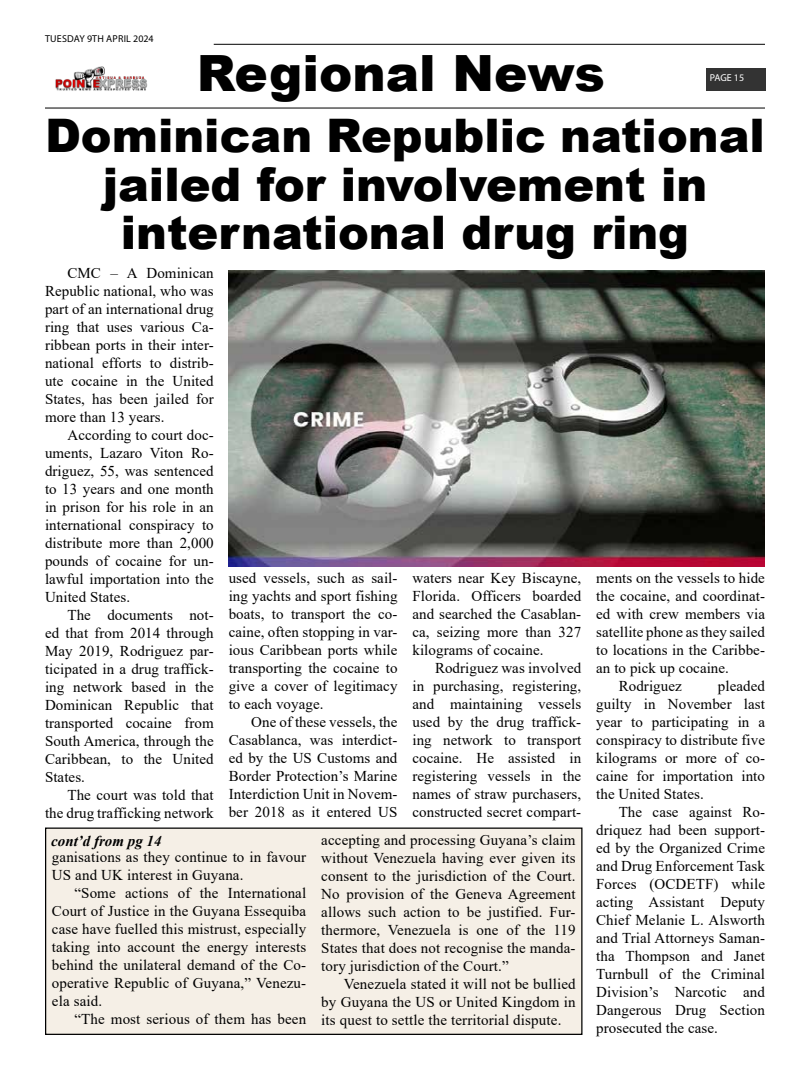
<style>
.page{position:relative;width:810px;height:1080px;background:#fff}
.page>*{position:absolute;margin:0;border:0;box-sizing:border-box;transform-origin:0 0}
.t1{font:900 50px "Arial";color:#000}
.t2{font:900 46.25px/48.8px "Arial";color:#000;text-align:center}
.t3{font:15px/18px "Times New Roman";letter-spacing:.005em;color:#000;text-align:justify}
.t4{font:italic 700 15px "Times New Roman";color:#000}
.t5{font:10px "Myriad Pro";letter-spacing:.02em;color:#000}
.t6{font:10px "Myriad Pro";letter-spacing:-.005em;color:#fff}
</style>
<div class="page">
<hr style="left:45px;top:107px;width:720px;height:2px;background:#333">
<hr style="left:214px;top:44px;width:551px;height:1px;background:#333">
<div style="left:706px;top:68px;width:60px;height:23px;background:#333"></div>
<img style="left:55px;top:66px;width:93px;height:25px">
<div style="left:46px;top:828px;width:536px;height:206px;background:#f5efe6"></div>
<div style="left:45px;top:828px;width:537px;height:207px;border:1px solid #000"></div>
<img style="left:229px;top:270px;width:536px;height:296px">
<p class="t5" style="left:45px;top:33px;width:110px">TUESDAY 9TH APRIL 2024</p>
<h1 class="t1" style="left:197px;top:37px;width:410px">Regional News</h1>
<p class="t6" style="left:710px;top:72px;width:36px">PAGE 15</p>
<h2 class="t2" style="left:45px;top:110px;width:721px">Dominican Republic national jailed for involvement in international drug ring</h2>
<p class="t3" style="left:45px;top:263px;width:170px;text-indent:22px">CMC – A Dominican Republic national, who was part of an international drug ring that uses various Ca&shy;ribbean ports in their inter&shy;national efforts to distrib&shy;ute cocaine in the United States, has been jailed for more than 13 years.</p>
<p class="t3" style="left:45px;top:425px;width:170px;text-indent:22px">According to court doc&shy;uments, Lazaro Viton Ro&shy;driguez, 55, was sentenced to 13 years and one month in prison for his role in an international conspiracy to distribute more than 2,000 pounds of cocaine for un&shy;lawful importation into the United States.</p>
<p class="t3" style="left:45px;top:605px;width:170px;text-indent:22px">The documents not&shy;ed that from 2014 through May 2019, Rodriguez par&shy;ticipated in a drug traffick&shy;ing network based in the Dominican Republic that transported cocaine from South America, through the Caribbean, to the United States.</p>
<p class="t3" style="left:45px;top:785px;width:170px;text-align:right">The court was told that<br>the drug trafficking network</p>
<p class="t3" style="left:229px;top:569px;width:170px">used vessels, such as sail&shy;ing yachts and sport fishing boats, to transport the co&shy;caine, often stopping in var&shy;ious Caribbean ports while transporting the cocaine to give a cover of legitimacy to each voyage.</p>
<p class="t3" style="left:229px;top:713px;width:170px;text-indent:22px">One of these vessels, the Casablanca, was interdict&shy;ed by the US Customs and Border Protection’s Marine Interdiction Unit in Novem&shy;ber 2018 as it entered US</p>
<p class="t3" style="left:412px;top:569px;width:170px">waters near Key Biscayne, Florida. Officers boarded and searched the Casablan&shy;ca, seizing more than 327 kilograms of cocaine.</p>
<p class="t3" style="left:412px;top:659px;width:170px;text-indent:22px">Rodriguez was involved in purchasing, registering, and maintaining vessels used by the drug traffick&shy;ing network to transport cocaine. He assisted in registering vessels in the names of straw purchasers, constructed secret compart-</p>
<p class="t4" style="left:51px;top:830px;width:112px">cont’d from pg 14</p>
<p class="t3" style="left:52px;top:848px;width:256px">ganisations as they continue to in favour<br>US and UK interest in Guyana.</p>
<p class="t3" style="left:52px;top:884px;width:256px;text-indent:22px">“Some actions of the International Court of Justice in the Guyana Essequiba case have fuelled this mistrust, especially taking into account the energy interests behind the unilateral demand of the Co&shy;operative Republic of Guyana,” Venezu&shy;ela said.</p>
<p class="t3" style="left:74px;top:1010px;width:233px">“The most serious of them has been</p>
<p class="t3" style="left:321px;top:830px;width:256px">accepting and processing Guyana’s claim without Venezuela having ever given its consent to the jurisdiction of the Court.<br>No provision of the Geneva Agreement allows such action to be justified. Fur&shy;thermore, Venezuela is one of the 119<br>States that does not recognise the manda&shy;tory jurisdiction of the Court.”</p>
<p class="t3" style="left:321px;top:974px;width:256px;text-indent:22px">Venezuela stated it will not be bullied by Guyana the US or United Kingdom in its quest to settle the territorial dispute.</p>
<p class="t3" style="left:596px;top:569px;width:170px">ments on the vessels to hide</p>
<p class="t3" style="left:596px;top:587px;width:170px">the cocaine, and coordinat-</p>
<p class="t3" style="left:596px;top:605px;width:170px">ed with crew members via</p>
<p class="t3" style="left:596px;top:623px;width:170px">satellite phone as they sailed</p>
<p class="t3" style="left:596px;top:641px;width:170px">to locations in the Caribbe-</p>
<p class="t3" style="left:596px;top:659px;width:134px">an to pick up cocaine.</p>
<p class="t3" style="left:619px;top:677px;width:65px">Rodriguez</p>
<p class="t3" style="left:596px;top:677px;width:170px;text-indent:122px">pleaded guilty in November last year to participating in a conspiracy to distribute five kilograms or more of co&shy;caine for importation into the United States.</p>
<p class="t3" style="left:596px;top:803px;width:170px;text-indent:22px">The case against Ro&shy;driquez had been support&shy;ed by the Organized Crime and Drug Enforcement Task Forces (OCDETF) while acting Assistant Deputy Chief Melanie L. Alsworth and Trial Attorneys Saman&shy;tha Thompson and Janet Turnbull of the Criminal Division’s Narcotic and Dangerous Drug Section prosecuted the case.</p>
</div>
